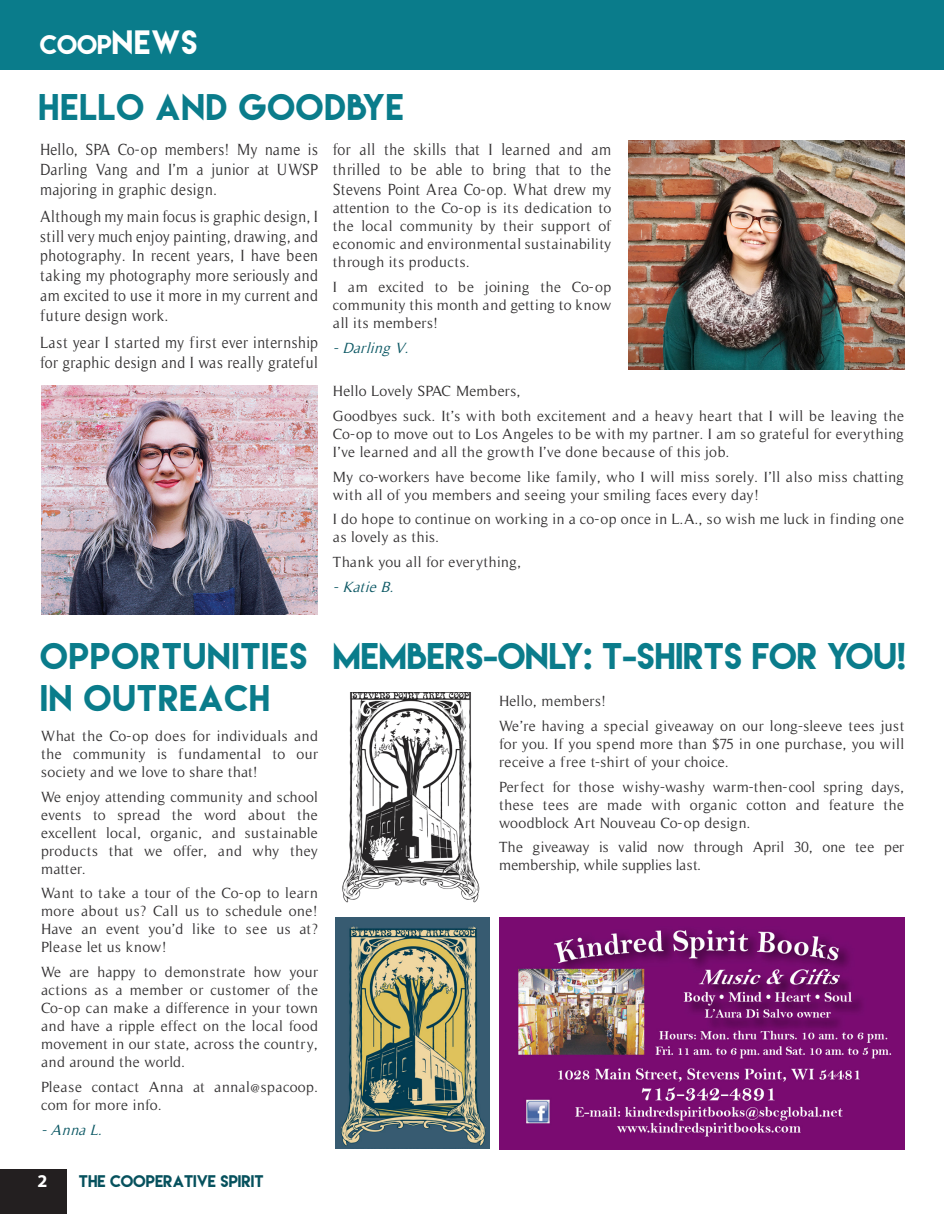
<style>
.page{position:relative;width:944px;height:1214px;background:#fff}
.page>*{position:absolute;margin:0;border:0;box-sizing:border-box;transform-origin:0 0}
.subheading{font:33px/42px "Lemon Milk";letter-spacing:.03em;color:#0a7c8b}
.subheading-2{font:33px "Lemon Milk";color:#0a7c8b}
.newsflash{font:24px "Lemon Milk";color:#fff}
.t1{font:700 18px "Myriad Pro";color:#fff}
.content_body{font:16.5px/19.8px "Timeless";letter-spacing:.03em;color:#312f30;text-align:justify;scale:.91 1}
.content_body-2{font:15px/18px "Timeless";letter-spacing:.03em;color:#312f30;text-align:justify}
.content_body-3{font:15px/18px "Timeless";letter-spacing:.005em;color:#312f30}
.byline{font:italic 15px "Timeless";color:#0c5864}
.content_body-4{font:15px "Timeless";color:#312f30}
.t2{font:15px "Lemon Milk";color:#06515d}
.s1{font-size:30px}
</style>
<div class="page">
<div style="left:0;top:1168px;width:67px;height:46px;background:#231f20"></div>
<div style="left:0;top:0;width:931px;height:69px;background:#0a7c8b"></div>
<div style="left:931px;top:0;width:13px;height:69px;background:#0a7c8b"></div>
<img style="left:628px;top:140px;width:276px;height:229px">
<img style="left:42px;top:385px;width:275px;height:229px">
<img style="left:335px;top:917px;width:154px;height:231px">
<img style="left:499px;top:917px;width:405px;height:232px">
<img style="left:342px;top:692px;width:138px;height:211px">
<p class="newsflash" style="left:40px;top:28px;width:159px">COOP<span class="s1">NEWS</span></p>
<p class="subheading" style="left:39px;top:85px;width:367px">HELLO AND GOODBYE</p>
<p class="content_body" style="left:40px;top:140px;width:307px">Hello, SPA Co-op members! My name is Darling Vang and I’m a junior at UWSP majoring in graphic design.</p>
<p class="content_body" style="left:40px;top:206px;width:307px">Although my main focus is graphic design, I still very much enjoy painting, drawing, and photography. In recent years, I have been taking my photography more seriously and am excited to use it more in my current and future design work.</p>
<p class="content_body" style="left:40px;top:332px;width:307px">Last year I started my first ever internship for graphic design and I was really grateful</p>
<p class="content_body" style="left:333px;top:140px;width:307px">for all the skills that I learned and am thrilled to be able to bring that to the Stevens Point Area Co-op. What drew my</p>
<p class="content_body-2" style="left:333px;top:199px;width:280px">attention to the Co-op is its dedication to the local community by their support of economic and environmental sustainability through its products.</p>
<p class="content_body-2" style="left:333px;top:278px;width:280px">I am excited to be joining the Co-op community this month and getting to know all its members!</p>
<p class="byline" style="left:333px;top:339px;width:81px">-DarlingV.</p>
<p class="content_body-4" style="left:333px;top:383px;width:189px">Hello Lovely SPAC Members,</p>
<p class="content_body-2" style="left:333px;top:407px;width:572px">Goodbyes suck. It’s with both excitement and a heavy heart that I will be leaving the Co-op to move out to Los Angeles to be with my partner. I am so grateful for everything I’ve learned and all the growth I’ve done because of this job.</p>
<p class="content_body-2" style="left:333px;top:468px;width:572px">My co-workers have become like family, who I will miss sorely. I’ll also miss chatting with all of you members and seeing your smiling faces every day!</p>
<p class="content_body-2" style="left:333px;top:510px;width:572px">I do hope to continue on working in a co-op once in L.A., so wish me luck in finding one as lovely as this.</p>
<p class="content_body-2" style="left:333px;top:553px;width:190px">Thank you all for everything,</p>
<p class="byline" style="left:333px;top:578px;width:67px">-KatieB.</p>
<p class="subheading" style="left:40px;top:634px;width:269px">OPPORTUNITIES<br>IN OUTREACH</p>
<p class="subheading-2" style="left:333px;top:633px;width:575px">MEMBERS-ONLY: T-SHIRTS FOR YOU!</p>
<p class="content_body-2" style="left:499px;top:692px;width:109px">Hello, members!</p>
<p class="content_body-2" style="left:499px;top:716px;width:406px">We’re having a special giveaway on our long-sleeve tees just for you. If you spend more than $75 in one purchase, you will receive a free t-shirt of your choice.</p>
<p class="content_body-2" style="left:499px;top:777px;width:407px">Perfect for those wishy-washy warm-then-cool spring days, these tees are made with organic cotton and feature the woodblock Art Nouveau Co-op design.</p>
<p class="content_body-3" style="left:499px;top:838px;width:406px">The giveaway is valid now through April 30, one tee per membership, while supplies last.</p>
<p class="content_body-2" style="left:41px;top:727px;width:278px">What the Co-op does for individuals and the community is fundamental to our society and we love to share that!</p>
<p class="content_body-2" style="left:41px;top:787px;width:278px">We enjoy attending community and school events to spread the word about the excellent local, organic, and sustainable products that we offer, and why they matter.</p>
<p class="content_body-2" style="left:41px;top:884px;width:278px">Want to take a tour of the Co-op to learn more about us? Call us to schedule one!<br>Have an event you’d like to see us at?<br>Please let us know!</p>
<p class="content_body-2" style="left:41px;top:963px;width:278px">We are happy to demonstrate how your actions as a member or customer of the Co-op can make a difference in your town and have a ripple effect on the local food movement in our state, across the country, and around the world.</p>
<p class="content_body-2" style="left:41px;top:1078px;width:278px">Please contact Anna at annal@spacoop. com for more info.</p>
<p class="byline" style="left:41px;top:1121px;width:67px">-AnnaL.</p>
<p class="t1" style="left:37px;top:1169px;width:11px">2</p>
<p class="t2" style="left:79px;top:1170px;width:186px">THE COOPERATIVE SPIRIT</p>
</div>
